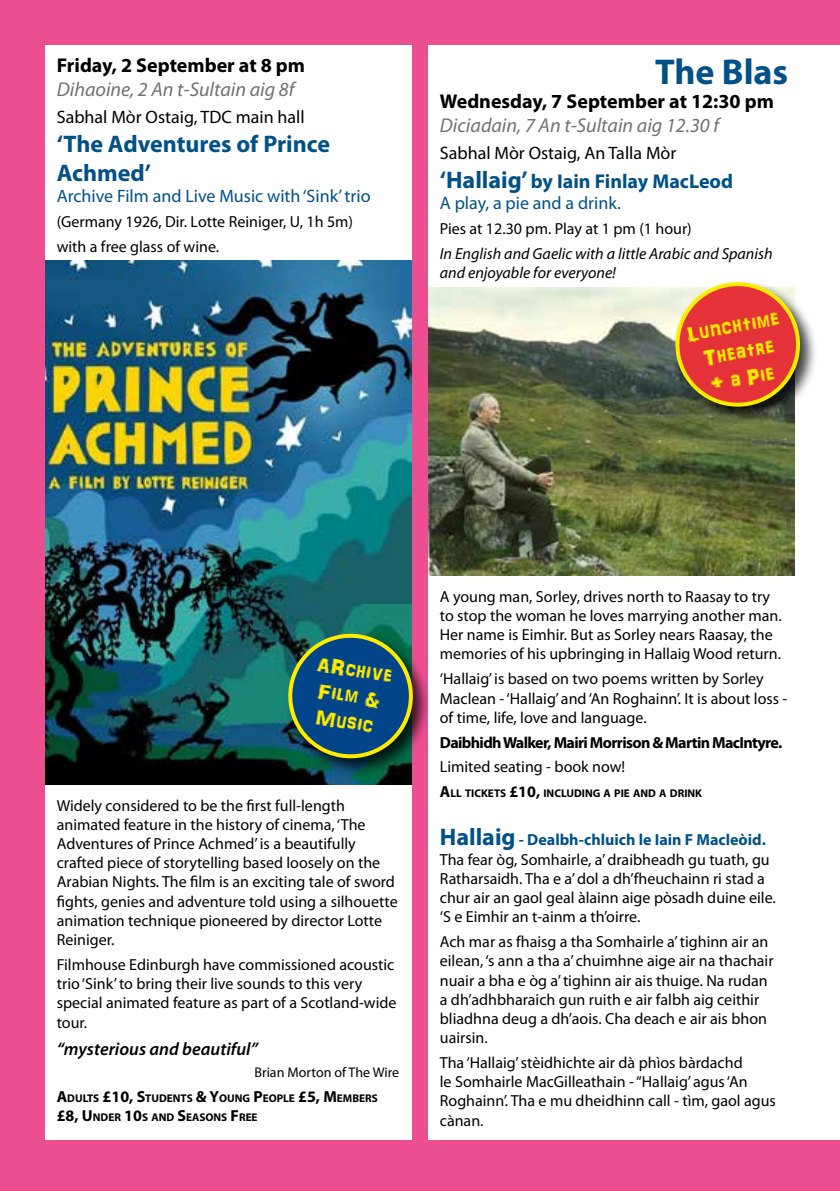
<style>
.page{position:relative;width:840px;height:1191px;background:#fff}
.page>*{position:absolute;margin:0;border:0;box-sizing:border-box;transform-origin:0 0}
.t1{font:700 36px "Myriad Pro";color:#005187}
.t2{font:700 24px/28.8px "Myriad Pro";color:#005187}
.t3{font:22px/26.4px "ARDARLING";color:#ffeb00}
.t4{font:italic 20px "Myriad Pro";color:#707172}
.t5{font:700 20px "Myriad Pro";color:#000}
.t6{font:700 20px "Myriad Pro";color:#005187}
.t7{font:18px "Myriad Pro";color:#005187}
.t8{font:18px "Myriad Pro";color:#000}
.t9{font:italic 600 18px "Myriad Pro";color:#000}
.t10{font:16px/19.2px "Myriad Pro";color:#000}
.t11{font:italic 16px/19.2px "Myriad Pro";color:#000}
.t12{font:700 16px "Myriad Pro";letter-spacing:-.04em;color:#000}
.t13{font:14px "Myriad Pro";color:#000}
.t14{font:700 11.2px/19.2px "Myriad Pro";color:#000}
.s1{font-size:24px}
.s2{font-size:16px}
.s3{font-weight:700;font-size:24px;color:#005187}
.s4{font-weight:700;color:#005187}
</style>
<div class="page">
<div style="left:0;top:0;width:839px;height:1191px;background:#eb4f8f"></div>
<div style="left:45px;top:45px;width:366px;height:1095px;background:#fff"></div>
<div style="left:428px;top:45px;width:411px;height:1095px;background:#fff"></div>
<img style="left:45px;top:261px;width:366px;height:523px">
<div style="left:285px;top:631px;width:146px;height:146px;background:#000;opacity:.75"></div>
<svg style="left:280px;top:626px;width:140px;height:135px;background:#22566a"></svg>
<img style="left:428px;top:288px;width:366px;height:288px">
<div style="left:672px;top:279px;width:146px;height:146px;background:#000;opacity:.75"></div>
<svg style="left:672px;top:279px;width:130px;height:130px;background:#d2604c"></svg>
<p class="t5" style="left:57px;top:52px;width:250px">Friday, 2 September at 8 pm</p>
<p class="t4" style="left:57px;top:77px;width:239px">Dihaoine, 2 An t-Sultain aig 8f</p>
<p class="t8" style="left:57px;top:106px;width:249px">Sabhal Mòr Ostaig, TDC main hall</p>
<h2 class="t2" style="left:57px;top:128px;width:275px">‘The Adventures of Prince<br>Achmed’</h2>
<p class="t7" style="left:57px;top:185px;width:315px">Archive Film and Live Music with ‘Sink’ trio</p>
<p class="t10" style="left:57px;top:209px;width:298px;line-height:24.8px">(Germany 1926, Dir. Lotte Reiniger, U, 1h 5m) with a free glass of wine.</p>
<h1 class="t1" style="left:654px;top:48px;width:134px">The Blas</h1>
<p class="t5" style="left:439px;top:88px;width:335px">Wednesday, 7 September at 12:30 pm</p>
<p class="t4" style="left:439px;top:113px;width:280px">Diciadain, 7 An t-Sultain aig 12.30 f</p>
<p class="t8" style="left:439px;top:142px;width:238px">Sabhal Mòr Ostaig, An Talla Mòr</p>
<p class="t6" style="left:439px;top:168px;width:295px"><span class="s1">‘Hallaig’</span> by Iain Finlay MacLeod</p>
<p class="t7" style="left:439px;top:192px;width:182px">A play, a pie and a drink.</p>
<p class="t10" style="left:439px;top:219px;width:253px">Pies at 12.30 pm. Play at 1 pm (1 hour)</p>
<p class="t11" style="left:439px;top:244px;width:334px">In English and Gaelic with a little Arabic and Spanish and enjoyable for everyone!</p>
<h3 class="t3" style="left:684px;top:322px;width:95px;text-align:center;rotate:-10deg">Lunchtime<br>Theatre<br>+ a Pie</h3>
<h3 class="t3" style="left:319px;top:650px;width:78px;rotate:10deg">ARchive<br>Film &amp;<br>Music</h3>
<p class="t10" style="left:57px;top:795px;width:342px">Widely considered to be the first full-length animated feature in the history of cinema, ‘The Adventures of Prince Achmed’ is a beautifully crafted piece of storytelling based loosely on the Arabian Nights. The film is an exciting tale of sword fights, genies and adventure told using a silhouette animation technique pioneered by director Lotte Reiniger.</p>
<p class="t10" style="left:57px;top:954px;width:341px">Filmhouse Edinburgh have commissioned acoustic trio ‘Sink’ to bring their live sounds to this very special animated feature as part of a Scotland-wide tour.</p>
<p class="t9" style="left:57px;top:1037px;width:202px">“mysterious and beautiful”</p>
<p class="t13" style="left:254px;top:1064px;width:146px">Brian Morton of The Wire</p>
<p class="t14" style="left:57px;top:1088px;width:322px"><span class="s2">A</span>DULTS <span class="s2">£10, S</span>TUDENTS <span class="s2">&amp; Y</span>OUNG <span class="s2">P</span>EOPLE <span class="s2">£5, M</span>EMBERS <span class="s2">£8, U</span> NDER <span class="s2">10</span>S AND <span class="s2">S</span>EASONS <span class="s2">F</span>REE</p>
<p class="t10" style="left:439px;top:586px;width:343px">A young man, Sorley, drives north to Raasay to try to stop the woman he loves marrying another man.<br>Her name is Eimhir. But as Sorley nears Raasay, the memories of his upbringing in Hallaig Wood return.</p>
<p class="t10" style="left:439px;top:669px;width:349px">‘Hallaig’ is based on two poems written by Sorley<br>Maclean - ‘Hallaig’ and ‘An Roghainn’. It is about loss - of time, life, love and language.</p>
<p class="t12" style="left:439px;top:731px;width:343px">Daibhidh Walker, Mairi Morrison &amp; Martin MacIntyre.</p>
<p class="t10" style="left:439px;top:757px;width:187px">Limited seating - book now!</p>
<p class="t14" style="left:439px;top:783px;width:264px"><span class="s2">A</span>LL TICKETS <span class="s2">£10,</span> INCLUDING A PIE AND A DRINK</p>
<p class="t10" style="left:439px;top:830px;width:337px"><span class="s3">Hallaig</span> <span class="s4">- Dealbh-chluich le Iain F Macleòid.<br></span>Tha fear òg, Somhairle, a’ draibheadh gu tuath, gu Ratharsaidh. Tha e a’ dol a dh’fheuchainn ri stad a chur air an gaol geal àlainn aige pòsadh duine eile. ‘S e Eimhir an t-ainm a th’oirre.</p>
<p class="t10" style="left:439px;top:932px;width:335px">Ach mar as fhaisg a tha Somhairle a’ tighinn air an eilean, ‘s ann a tha a’ chuimhne aige air na thachair nuair a bha e òg a’ tighinn air ais thuige. Na rudan a dh’adhbharaich gun ruith e air falbh aig ceithir bliadhna deug a dh’aois. Cha deach e air ais bhon uairsin.</p>
<p class="t10" style="left:439px;top:1052px;width:337px">Tha ‘Hallaig’ stèidhichte air dà phìos bàrdachd<br>le Somhairle MacGilleathain - “Hallaig’ agus ‘An Roghainn’. Tha e mu dheidhinn call - tìm, gaol agus cànan.</p>
</div>
